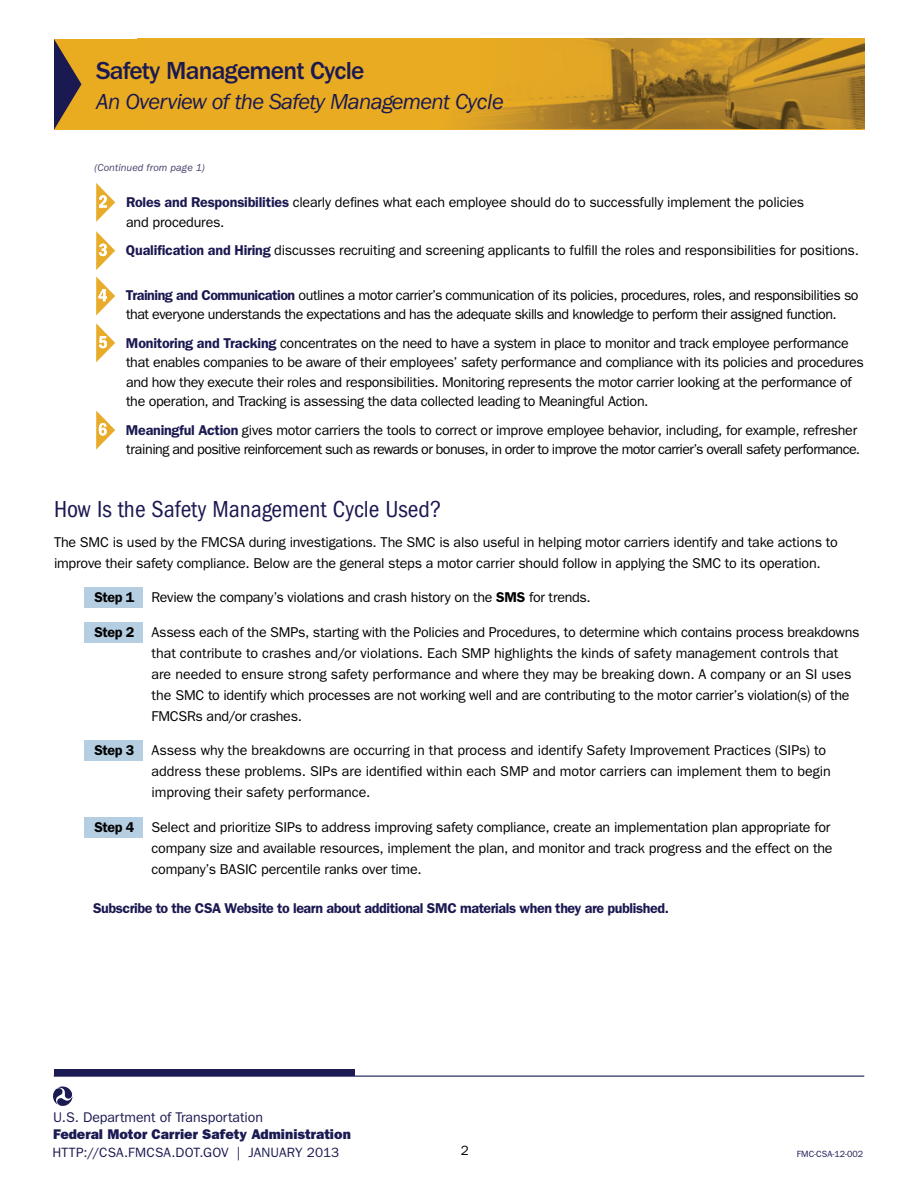
<style>
.page{position:relative;width:918px;height:1188px;background:#fff}
.page>*{position:absolute;margin:0;border:0;box-sizing:border-box;transform-origin:0 0}
.t1{font:500 25.5px "ITC Franklin Gothic Std";letter-spacing:-.035em;color:#1b1951}
.t2{font:condensed 24px "ITC Franklin Gothic Std";color:#1b1951}
.t3{font:italic 22.5px "ITC Franklin Gothic Std";letter-spacing:-.035em;color:#1b1951}
.bullets2{font:14.25px/21px "ITC Franklin Gothic Std";letter-spacing:-.015em;color:#000}
.bullets2-2{font:14.25px/19.5px "ITC Franklin Gothic Std";letter-spacing:-.035em;color:#000}
.t4{font:600 14.25px "ITC Franklin Gothic Std";letter-spacing:-.03em;color:#1b1951}
.t5{font:14.1px "ITC Franklin Gothic Std Hvy";color:#1b1a52}
.t6{font:14.1px "ITC Franklin Gothic Std";letter-spacing:-.005em;color:#1b1a52}
.Footer-text{font:13.5px "ITC Franklin Gothic Std";letter-spacing:.01em;color:#1b1951}
.bullets2-3{font:13.5px "ITC Franklin Gothic Std";color:#000}
.bullets2-4{font:italic 10.5px "ITC Franklin Gothic Std";letter-spacing:.01em;color:#443f6c}
.Footer-text-2{font:9px "ITC Franklin Gothic Std";color:#1b1951}
.s1{font-weight:600;color:#1b1951}
.s2{font-weight:600}
</style>
<div class="page">
<svg style="left:53px;top:1086px;width:20px;height:20px"></svg>
<div style="left:54px;top:1069px;width:300px;height:7px;background:#1b1a52"></div>
<hr style="left:54px;top:1076px;width:810px;height:1px;background:#1b1a52">
<div style="left:54px;top:39px;width:811px;height:91px;background:#e9ac21"></div>
<img style="left:466px;top:39px;width:399px;height:89px">
<svg style="left:54px;top:39px;width:27px;height:91px"></svg>
<div style="left:85px;top:588px;width:58px;height:20px;background:#b5cee1"></div>
<div style="left:85px;top:622px;width:58px;height:20px;background:#b5cee1"></div>
<div style="left:85px;top:740px;width:58px;height:21px;background:#b5cee1"></div>
<div style="left:85px;top:817px;width:58px;height:20px;background:#b5cee1"></div>
<svg style="left:96px;top:183px;width:19px;height:39px"></svg>
<svg style="left:96px;top:231px;width:19px;height:39px"></svg>
<svg style="left:96px;top:277px;width:19px;height:38px"></svg>
<svg style="left:96px;top:323px;width:19px;height:39px"></svg>
<svg style="left:96px;top:411px;width:19px;height:39px"></svg>
<p class="t1" style="left:96px;top:56px;width:270px">Safety Management Cycle</p>
<p class="t3" style="left:96px;top:89px;width:409px">An Overview of the Safety Management Cycle</p>
<p class="bullets2-4" style="left:95px;top:162px;width:112px">(Continued from page 1)</p>
<p class="bullets2" style="left:126px;top:193px;width:680px;line-height:19.5px"><span class="s1">Roles and Responsibilities</span> clearly defines what each employee should do to successfully implement the policies and procedures.</p>
<p class="bullets2" style="left:126px;top:240px;width:734px"><span class="s1">Qualification and Hiring</span> discusses recruiting and screening applicants to fulfill the roles and responsibilities for positions.</p>
<p class="bullets2-2" style="left:126px;top:285px;width:734px"><span class="s1">Training and Communication</span> outlines a motor carrier’s communication of its policies, procedures, roles, and responsibilities so that everyone understands the expectations and has the adequate skills and knowledge to perform their assigned function.</p>
<p class="bullets2" style="left:126px;top:333px;width:739px;line-height:19.5px"><span class="s1">Monitoring and Tracking</span> concentrates on the need to have a system in place to monitor and track employee performance that enables companies to be aware of their employees’ safety performance and compliance with its policies and procedures and how they execute their roles and responsibilities. Monitoring represents the motor carrier looking at the performance of the operation, and Tracking is assessing the data collected leading to Meaningful Action.</p>
<p class="bullets2" style="left:126px;top:420px;width:736px;line-height:19.5px"><span class="s1">Meaningful Action</span> gives motor carriers the tools to correct or improve employee behavior, including, for example, refresher training and positive reinforcement such as rewards or bonuses, in order to improve the motor carrier’s overall safety performance.</p>
<h4 class="t2" style="left:54px;top:495px;width:389px">How Is the Safety Management Cycle Used?</h4>
<p class="bullets2" style="left:54px;top:531px;width:785px">The SMC is used by the FMCSA during investigations. The SMC is also useful in helping motor carriers identify and take actions to improve their safety compliance. Below are the general steps a motor carrier should follow in applying the SMC to its operation.</p>
<p class="bullets2" style="left:94px;top:587px;width:498px"><span class="s2">Step 1</span> Review the company’s violations and crash history on the <span class="s2">SMS</span> for trends.</p>
<p class="bullets2" style="left:152px;top:621px;width:710px;text-indent:-57px"><span class="s2">Step 2</span> Assess each of the SMPs, starting with the Policies and Procedures, to determine which contains process breakdowns that contribute to crashes and/or violations. Each SMP highlights the kinds of safety management controls that are needed to ensure strong safety performance and where they may be breaking down. A company or an SI uses the SMC to identify which processes are not working well and are contributing to the motor carrier’s violation(s) of the FMCSRs and/or crashes.</p>
<p class="bullets2" style="left:152px;top:740px;width:681px;text-indent:-57px"><span class="s2">Step 3</span> Assess why the breakdowns are occurring in that process and identify Safety Improvement Practices (SIPs) to address these problems. SIPs are identified within each SMP and motor carriers can implement them to begin improving their safety performance.</p>
<p class="bullets2" style="left:152px;top:816px;width:683px;text-indent:-57px"><span class="s2">Step 4</span> Select and prioritize SIPs to address improving safety compliance, create an implementation plan appropriate for company size and available resources, implement the plan, and monitor and track progress and the effect on the company’s BASIC percentile ranks over time.</p>
<p class="t4" style="left:93px;top:900px;width:577px">Subscribe to the CSA Website to learn about additional SMC materials when they are published.</p>
<p class="t6" style="left:53px;top:1109px;width:211px">U.S. Department of Transportation</p>
<p class="t5" style="left:53px;top:1125px;width:299px">Federal Motor Carrier Safety Administration</p>
<p class="Footer-text" style="left:53px;top:1144px;width:288px">HTTP://CSA.FMCSA.DOT.GOV | JANUARY 2013</p>
<p class="bullets2-3" style="left:461px;top:1143px;width:10px">2</p>
<p class="Footer-text-2" style="left:797px;top:1148px;width:68px">FMC-CSA-12-002</p>
</div>
